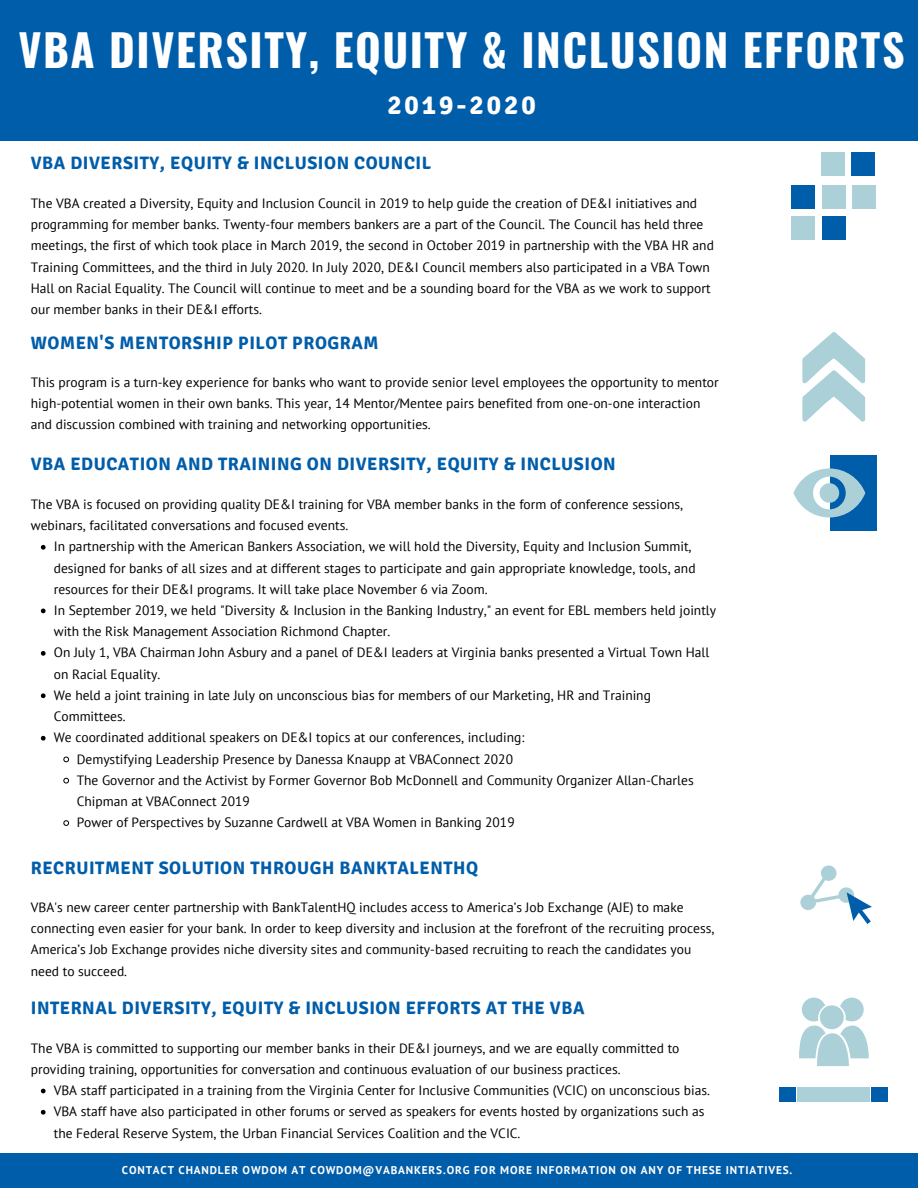
<style>
.page{position:relative;width:918px;height:1188px;background:#005daa}
.page>*{position:absolute;margin:0;border:0;box-sizing:border-box;transform-origin:0 0}
.t1{font:700 43.95px "Oswald";letter-spacing:.035em;color:#fff}
.t2{font:700 27px "Signika";letter-spacing:.11em;color:#fff}
.t3{font:700 18px "Signika";letter-spacing:.03em;color:#005daa}
.t4{font:13.5px/21.1px "PT Sans";color:#000}
.t5{font:700 11.25px "PT Sans";letter-spacing:.075em;color:#fff}
</style>
<div class="page">
<div style="left:0;top:141px;width:918px;height:1012px;background:#fff"></div>
<div style="left:792px;top:185px;width:23px;height:24px;background:#005daa"></div>
<div style="left:821px;top:153px;width:23px;height:23px;background:#acd0d7"></div>
<div style="left:822px;top:185px;width:23px;height:24px;background:#acd0d7"></div>
<div style="left:851px;top:153px;width:24px;height:23px;background:#005daa"></div>
<div style="left:852px;top:185px;width:24px;height:24px;background:#acd0d7"></div>
<div style="left:792px;top:216px;width:23px;height:24px;background:#acd0d7"></div>
<div style="left:822px;top:216px;width:23px;height:24px;background:#005daa"></div>
<svg style="left:41px;top:545px;width:5px;height:5px"></svg>
<svg style="left:41px;top:609px;width:5px;height:4px"></svg>
<svg style="left:41px;top:651px;width:5px;height:5px"></svg>
<svg style="left:41px;top:693px;width:5px;height:5px"></svg>
<svg style="left:41px;top:736px;width:5px;height:5px"></svg>
<svg style="left:63px;top:756px;width:6px;height:6px"></svg>
<svg style="left:63px;top:778px;width:6px;height:6px"></svg>
<svg style="left:63px;top:820px;width:6px;height:6px"></svg>
<div style="left:830px;top:455px;width:47px;height:76px;background:#005daa"></div>
<svg style="left:793px;top:468px;width:72px;height:49px"></svg>
<svg style="left:802px;top:332px;width:63px;height:90px"></svg>
<svg style="left:41px;top:1089px;width:5px;height:4px"></svg>
<svg style="left:41px;top:1110px;width:5px;height:5px"></svg>
<div style="left:779px;top:1087px;width:17px;height:15px;background:#005daa"></div>
<div style="left:798px;top:1087px;width:72px;height:15px;background:#acd0d7"></div>
<div style="left:872px;top:1087px;width:15px;height:15px;background:#005daa"></div>
<svg style="left:799px;top:998px;width:70px;height:68px"></svg>
<div style="left:821px;top:865px;width:16px;height:16px;background:#acd0d7;border-radius:50%"></div>
<svg style="left:800px;top:873px;width:72px;height:51px"></svg>
<h1 class="t1" style="left:18px;top:15px;width:888px">VBA DIVERSITY, EQUITY &amp; INCLUSION EFFORTS</h1>
<h2 class="t2" style="left:387px;top:88px;width:150px">2019-2020</h2>
<h3 class="t3" style="left:31px;top:153px;width:402px">VBA DIVERSITY, EQUITY &amp; INCLUSION COUNCIL</h3>
<p class="t4" style="left:31px;top:192px;width:685px">The VBA created a Diversity, Equity and Inclusion Council in 2019 to help guide the creation of DE&amp;I initiatives and programming for member banks. Twenty-four members bankers are a part of the Council. The Council has held three meetings, the first of which took place in March 2019, the second in October 2019 in partnership with the VBA HR and Training Committees, and the third in July 2020. In July 2020, DE&amp;I Council members also participated in a VBA Town Hall on Racial Equality. The Council will continue to meet and be a sounding board for the VBA as we work to support our member banks in their DE&amp;I efforts.</p>
<h3 class="t3" style="left:31px;top:332px;width:349px">WOMEN'S MENTORSHIP PILOT PROGRAM</h3>
<p class="t4" style="left:31px;top:371px;width:689px">This program is a turn-key experience for banks who want to provide senior level employees the opportunity to mentor high-potential women in their own banks. This year, 14 Mentor/Mentee pairs benefited from one-on-one interaction and discussion combined with training and networking opportunities.</p>
<h3 class="t3" style="left:31px;top:454px;width:586px">VBA EDUCATION AND TRAINING ON DIVERSITY, EQUITY &amp; INCLUSION</h3>
<p class="t4" style="left:31px;top:493px;width:654px">The VBA is focused on providing quality DE&amp;I training for VBA member banks in the form of conference sessions, webinars, facilitated conversations and focused events.</p>
<p class="t4" style="left:54px;top:536px;width:639px">In partnership with the American Bankers Association, we will hold the Diversity, Equity and Inclusion Summit,</p>
<p class="t4" style="left:54px;top:557px;width:643px">designed for banks of all sizes and at different stages to participate and gain appropriate knowledge, tools, and</p>
<p class="t4" style="left:54px;top:578px;width:435px">resources for their DE&amp;I programs. It will take place November 6 via Zoom.</p>
<p class="t4" style="left:54px;top:599px;width:664px">In September 2019, we held "Diversity &amp; Inclusion in the Banking Industry," an event for EBL members held jointly</p>
<p class="t4" style="left:54px;top:621px;width:338px">with the Risk Management Association Richmond Chapter.</p>
<p class="t4" style="left:54px;top:642px;width:657px">On July 1, VBA Chairman John Asbury and a panel of DE&amp;I leaders at Virginia banks presented a Virtual Town Hall</p>
<p class="t4" style="left:54px;top:663px;width:108px">on Racial Equality.</p>
<p class="t4" style="left:54px;top:684px;width:599px">We held a joint training in late July on unconscious bias for members of our Marketing, HR and Training</p>
<p class="t4" style="left:54px;top:706px;width:73px">Committees.</p>
<p class="t4" style="left:54px;top:727px;width:472px">We coordinated additional speakers on DE&amp;I topics at our conferences, including:</p>
<p class="t4" style="left:77px;top:748px;width:438px">Demystifying Leadership Presence by Danessa Knaupp at VBAConnect 2020</p>
<p class="t4" style="left:77px;top:769px;width:618px">The Governor and the Activist by Former Governor Bob McDonnell and Community Organizer Allan-Charles</p>
<p class="t4" style="left:77px;top:790px;width:175px">Chipman at VBAConnect 2019</p>
<p class="t4" style="left:77px;top:812px;width:439px">Power of Perspectives by Suzanne Cardwell at VBA Women in Banking 2019</p>
<h3 class="t3" style="left:31px;top:857px;width:449px">RECRUITMENT SOLUTION THROUGH BANKTALENTHQ</h3>
<p class="t4" style="left:31px;top:896px;width:685px">VBA's new career center partnership with BankTalentHQ includes access to America’s Job Exchange (AJE) to make connecting even easier for your bank. In order to keep diversity and inclusion at the forefront of the recruiting process, America’s Job Exchange provides niche diversity sites and community-based recruiting to reach the candidates you need to succeed.</p>
<h3 class="t3" style="left:31px;top:997px;width:555px">INTERNAL DIVERSITY, EQUITY &amp; INCLUSION EFFORTS AT THE VBA</h3>
<p class="t4" style="left:31px;top:1037px;width:650px">The VBA is committed to supporting our member banks in their DE&amp;I journeys, and we are equally committed to providing training, opportunities for conversation and continuous evaluation of our business practices.</p>
<p class="t4" style="left:54px;top:1080px;width:658px">VBA staff participated in a training from the Virginia Center for Inclusive Communities (VCIC) on unconscious bias.<br>VBA staff have also participated in other forums or served as speakers for events hosted by organizations such as the Federal Reserve System, the Urban Financial Services Coalition and the VCIC.</p>
<p class="t5" style="left:122px;top:1163px;width:672px">CONTACT CHANDLER OWDOM AT COWDOM@VABANKERS.ORG FOR MORE INFORMATION ON ANY OF THESE INTIATIVES.</p>
</div>
